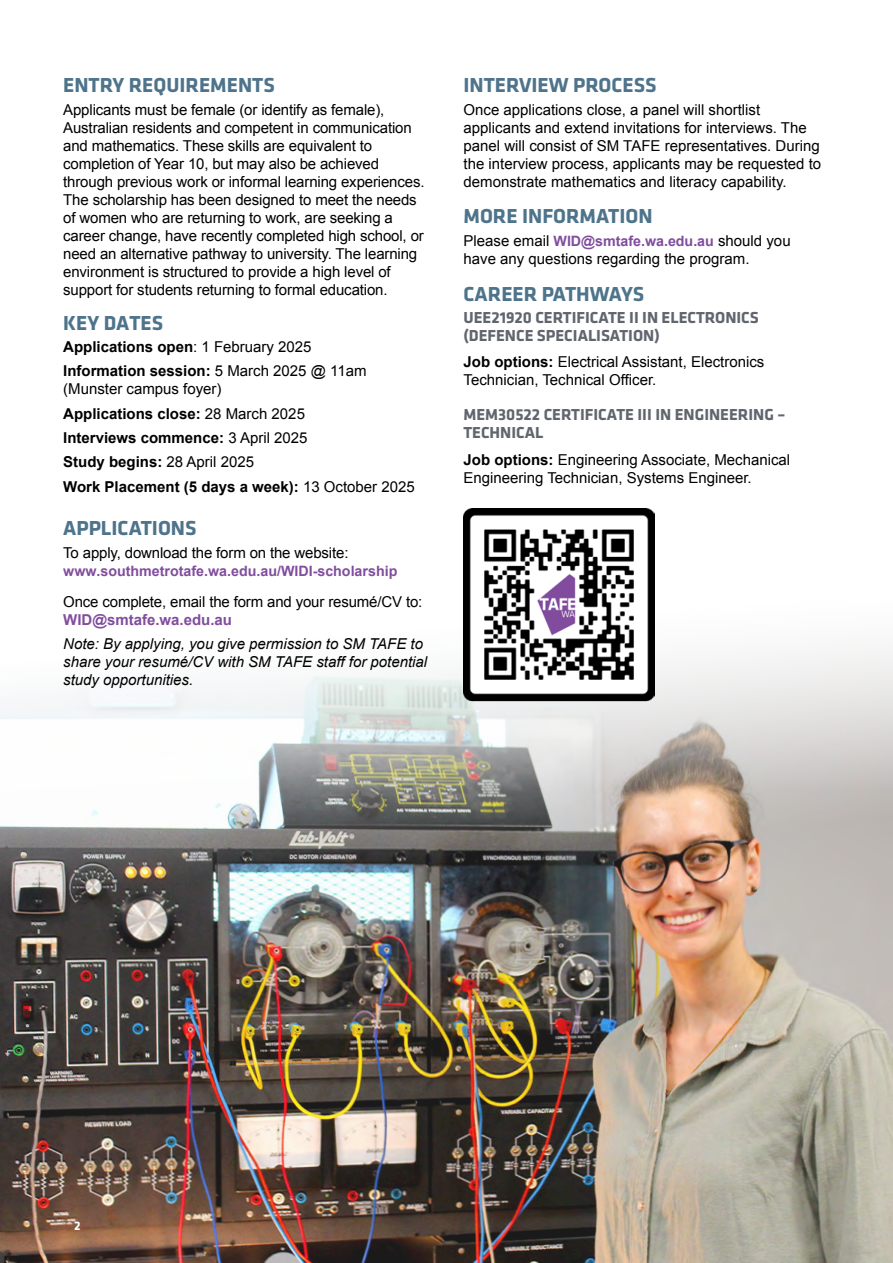
<style>
.page{position:relative;width:893px;height:1263px;background:#fff}
.page>*{position:absolute;margin:0;border:0;box-sizing:border-box;transform-origin:0 0}
.t1{font:700 21px "Klavika Basic";color:#4e748b}
.t2{font:700 16.5px/18px "Klavika";color:#61656e}
.t3{font:15px/18px "Arial";letter-spacing:-.01em;color:#000}
.t4{font:700 15px/24.3px "Arial";color:#000}
.t5{font:italic 15px/18px "Arial";color:#000}
.t6{font:700 15px "Arial";color:#814d9e}
.t7{font:700 14.25px "Arial";color:#814d9e}
.t8{font:700 12.75px "Klavika Basic";color:#fff}
.s1{font-weight:400}
.s2{font-weight:700;font-size:14.25px;color:#814d9e}
.s3{font-weight:700}
</style>
<div class="page">
<img style="left:0;top:648px;width:893px;height:615px">
<img style="left:463px;top:509px;width:192px;height:193px">
<h1 class="t1" style="left:63px;top:70px;width:213px">ENTRY REQUIREMENTS</h1>
<p class="t3" style="left:63px;top:100px;width:363px">Applicants must be female (or identify as female), Australian residents and competent in communication and mathematics. These skills are equivalent to completion of Year 10, but may also be achieved through previous work or informal learning experiences.<br>The scholarship has been designed to meet the needs of women who are returning to work, are seeking a career change, have recently completed high school, or need an alternative pathway to university. The learning environment is structured to provide a high level of support for students returning to formal education.</p>
<h1 class="t1" style="left:63px;top:307px;width:101px">KEY DATES</h1>
<p class="t4" style="left:63px;top:335px;width:305px">Applications open<span class="s1">: 1 February 2025<br></span>Information session: <span class="s1">5 March 2025 @ 11am</span></p>
<p class="t4" style="left:63px;top:377px;width:353px"><span class="s1">(Munster campus foyer)<br></span>Applications close: <span class="s1">28 March 2025<br></span>Interviews commence: <span class="s1">3 April 2025<br></span>Study begins: <span class="s1">28 April 2025<br></span>Work Placement (5 days a week): <span class="s1">13 October 2025</span></p>
<h1 class="t1" style="left:63px;top:513px;width:135px">APPLICATIONS</h1>
<p class="t3" style="left:63px;top:543px;width:287px">To apply, download the form on the website:</p>
<p class="t7" style="left:63px;top:562px;width:336px">www.southmetrotafe.wa.edu.au/WIDI-scholarship</p>
<p class="t3" style="left:63px;top:593px;width:361px">Once complete, email the form and your resumé/CV to:</p>
<p class="t6" style="left:63px;top:610px;width:170px">WID@smtafe.wa.edu.au</p>
<p class="t5" style="left:63px;top:635px;width:366px">Note: By applying, you give permission to SM TAFE to share your resumé/CV with SM TAFE staff for potential study opportunities.</p>
<h1 class="t1" style="left:463px;top:70px;width:195px">INTERVIEW PROCESS</h1>
<p class="t3" style="left:463px;top:100px;width:359px">Once applications close, a panel will shortlist applicants and extend invitations for interviews. The panel will consist of SM TAFE representatives. During the interview process, applicants may be requested to demonstrate mathematics and literacy capability.</p>
<h1 class="t1" style="left:463px;top:201px;width:191px">MORE INFORMATION</h1>
<p class="t3" style="left:463px;top:232px;width:329px">Please email <span class="s2">WID@smtafe.wa.edu.au</span> should you have any questions regarding the program.</p>
<h1 class="t1" style="left:463px;top:278px;width:182px">CAREER PATHWAYS</h1>
<p class="t2" style="left:463px;top:309px;width:297px">UEE21920 CERTIFICATE II IN ELECTRONICS (DEFENCE SPECIALISATION)</p>
<p class="t3" style="left:463px;top:353px;width:302px"><span class="s3">Job options:</span> Electrical Assistant, Electronics<br>Technician, Technical Officer.</p>
<p class="t2" style="left:463px;top:406px;width:323px">MEM30522 CERTIFICATE III IN ENGINEERING –<br>TECHNICAL</p>
<p class="t3" style="left:463px;top:451px;width:328px"><span class="s3">Job options:</span> Engineering Associate, Mechanical<br>Engineering Technician, Systems Engineer.</p>
<p class="t8" style="left:74px;top:1216px;width:8px">2</p>
</div>
